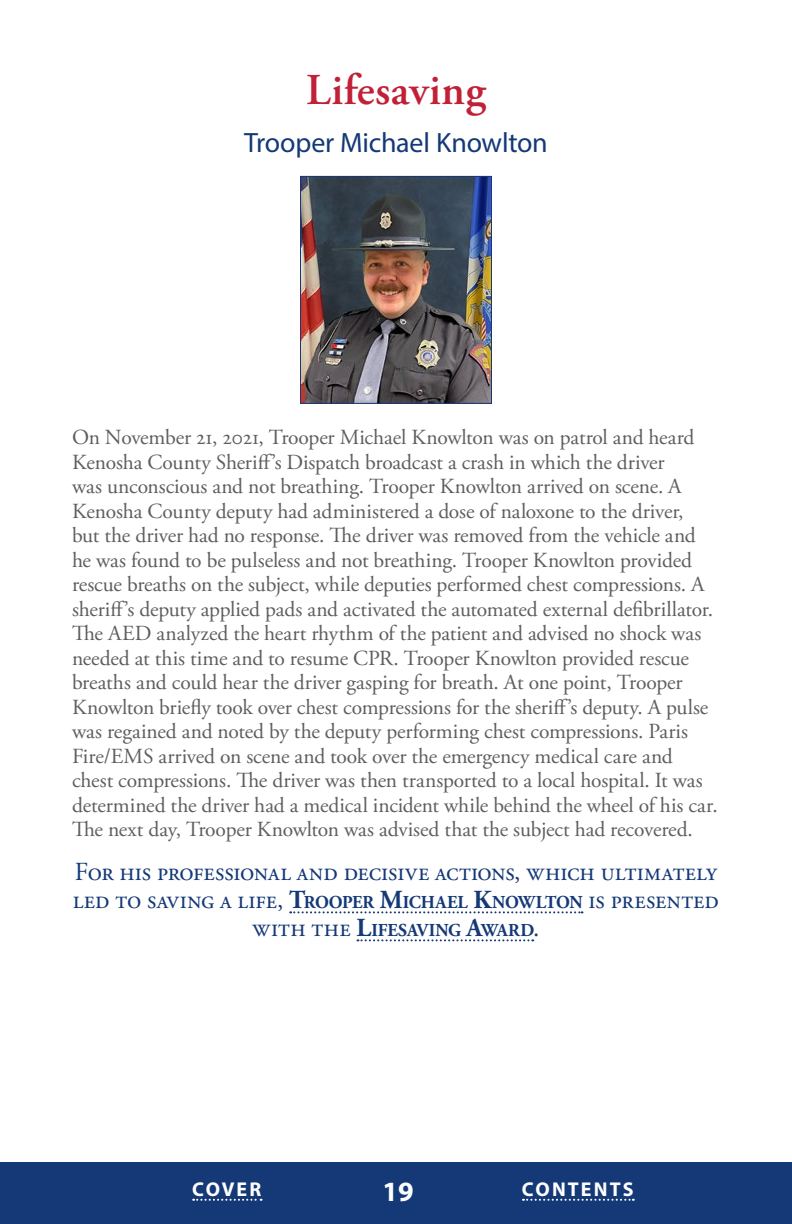
<style>
.page{position:relative;width:792px;height:1224px;background:#fff}
.page>*{position:absolute;margin:0;border:0;box-sizing:border-box;transform-origin:0 0}
.text-award2-notoc{font:600 44px "Adobe Garamond Pro";letter-spacing:.005em;color:#c12137}
.text-name-commendabl{font:28px "Myriad Pro";letter-spacing:-.005em;color:#153977}
.t1{font:700 28px "Myriad Pro";color:#fff}
.congrats-end-page{font:26px/28px "Adobe Garamond Pro";letter-spacing:-.005em;color:#153977}
.text-bio-2-following{font:21.6px/24.4px "Adobe Garamond Pro";letter-spacing:-.005em;color:#5e5e5f}
.t2{font:700 20px "Myriad Pro";letter-spacing:.1em;color:#fff}
.congrats-end-page-2{font:700 18.2px "Adobe Garamond Pro";color:#153977}
.s1{font-weight:700}
.s2{font-weight:700;font-size:18.2px}
.s3{font-weight:400;font-size:26px}
.s4{font-size:26px}
</style>
<div class="page">
<svg style="left:290px;top:911px;width:293px;height:2px"></svg>
<svg style="left:357px;top:939px;width:176px;height:2px"></svg>
<img style="left:302px;top:178px;width:188px;height:224px">
<div style="left:300px;top:176px;width:192px;height:228px;border:1px solid #153977"></div>
<div style="left:0;top:1162px;width:792px;height:62px;background:#153977"></div>
<svg style="left:523px;top:1199px;width:111px;height:2px"></svg>
<svg style="left:193px;top:1199px;width:69px;height:2px"></svg>
<p class="text-award2-notoc" style="left:306px;top:65px;width:181px">Lifesaving</p>
<p class="text-name-commendabl" style="left:244px;top:125px;width:305px">Trooper Michael Knowlton</p>
<p class="text-bio-2-following" style="left:72px;top:426px;width:647px">On November 21, 2021, Trooper Michael Knowlton was on patrol and heard Kenosha County Sheriff’s Dispatch broadcast a crash in which the driver<br>was unconscious and not breathing. Trooper Knowlton arrived on scene. A Kenosha County deputy had administered a dose of naloxone to the driver,<br>but the driver had no response. The driver was removed from the vehicle and he was found to be pulseless and not breathing. Trooper Knowlton provided rescue breaths on the subject, while deputies performed chest compressions. A sheriff’s deputy applied pads and activated the automated external defibrillator.<br>The AED analyzed the heart rhythm of the patient and advised no shock was needed at this time and to resume CPR. Trooper Knowlton provided rescue breaths and could hear the driver gasping for breath. At one point, Trooper Knowlton briefly took over chest compressions for the sheriff’s deputy. A pulse was regained and noted by the deputy performing chest compressions. Paris Fire/EMS arrived on scene and took over the emergency medical care and chest compressions. The driver was then transported to a local hospital. It was determined the driver had a medical incident while behind the wheel of his car.<br>The next day, Trooper Knowlton was advised that the subject had recovered.</p>
<p class="congrats-end-page" style="left:73px;top:859px;width:648px">For his professional and decisive actions, which ultimately led to saving a life, <span class="s1">T</span><span class="s2">ROOPER</span> <span class="s1">M</span><span class="s2">ICHAEL</span> <span class="s1">K</span><span class="s2">NOWLTON</span> is presented</p>
<p class="congrats-end-page-2" style="left:252px;top:920px;width:289px"><span class="s3">with the</span> <span class="s4">L</span>IFESAVING <span class="s4">A</span>WARD<span class="s3">.</span></p>
<p class="t2" style="left:192px;top:1176px;width:71px">COVER</p>
<p class="t1" style="left:382px;top:1173px;width:33px">19</p>
<p class="t2" style="left:522px;top:1176px;width:113px">CONTENTS</p>
</div>
